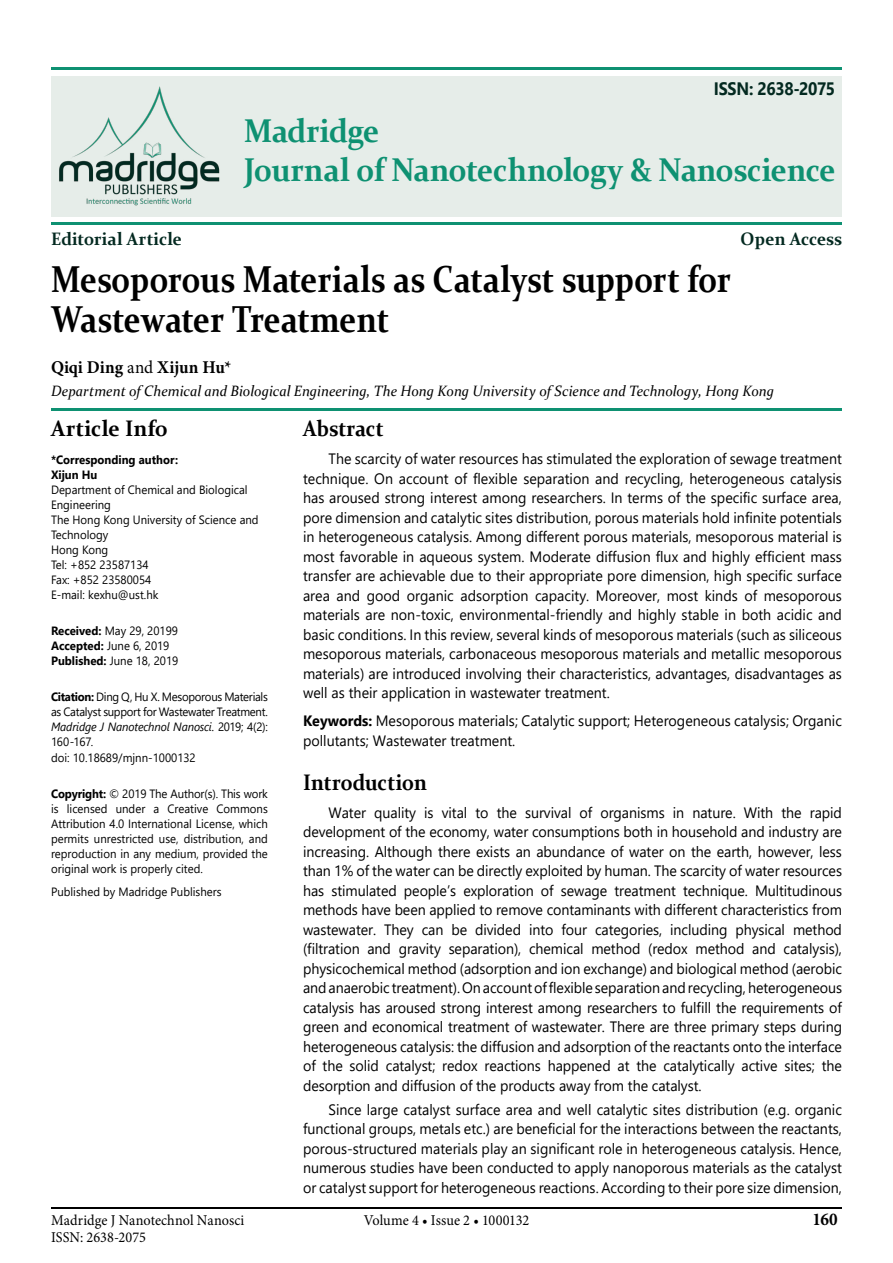
<style>
.page{position:relative;width:893px;height:1263px;background:#fff}
.page>*{position:absolute;margin:0;border:0;box-sizing:border-box;transform-origin:0 0}
.t1{font:700 37.5px/40.5px "Constantia";letter-spacing:-.005em;color:#000;scale:.85 1}
.t2{font:700 33px/39px "Constantia";letter-spacing:-.02em;color:#0e9172;scale:.92 1}
.t3{font:700 22.5px "Constantia";letter-spacing:.005em;color:#000;scale:.9 1}
.t4{font:700 22.5px "Constantia";letter-spacing:.005em;color:#000;scale:.95 1}
.t5{font:700 18px "Constantia";letter-spacing:.005em;color:#032920;scale:.95 1}
.t6{font:700 18px "Minion Pro";color:#000;scale:.95 1}
.t7{font:700 18px "Segoe UI";letter-spacing:-.02em;color:#032920;scale:.9 1}
.t8{font:15px/19.5px "Segoe UI";color:#000;text-align:justify;scale:.95 1}
.t9{font:italic 15px "Constantia";color:#000;scale:.95 1}
.t10{font:15px "Minion Pro";color:#000;scale:.95 1}
.t11{font:12px/15px "Segoe UI";color:#000;scale:.95 1}
.t12{font:12px/15px "Segoe UI";letter-spacing:-.025em;color:#000;scale:.95 1}
.t13{font:700 12px/15px "Segoe UI";color:#000;scale:.95 1}
.s1{font-weight:400}
.s2{font-weight:700}
.s3{font-style:italic}
</style>
<div class="page">
<hr style="left:51px;top:1208px;width:791px;height:1px;background:#000">
<div style="left:51px;top:76px;width:791px;height:140px;background:#e6ede9"></div>
<hr style="left:51px;top:223px;width:791px;height:2px;background:#0e9172">
<hr style="left:51px;top:408px;width:791px;height:2px;background:#0e9172">
<hr style="left:51px;top:68px;width:791px;height:2px;background:#0e9172">
<img style="left:59px;top:86px;width:161px;height:120px">
<p class="t7" style="left:714px;top:71px;width:136px">ISSN: 2638-2075</p>
<h2 class="t2" style="left:244px;top:109px;width:645px">Madridge<br>Journal of Nanotechnology &amp; Nanoscience</h2>
<p class="t5" style="left:51px;top:226px;width:139px">Editorial Article</p>
<p class="t5" style="left:741px;top:226px;width:108px">Open Access</p>
<h1 class="t1" style="left:51px;top:257px;width:801px">Mesoporous Materials as Catalyst support for<br>Wastewater Treatment</h1>
<p class="t6" style="left:51px;top:355px;width:191px">Qiqi Ding <span class="s1">and</span> Xijun Hu*</p>
<p class="t9" style="left:51px;top:380px;width:763px">Department of Chemical and Biological Engineering, The Hong Kong University of Science and Technology, Hong Kong</p>
<h3 class="t4" style="left:51px;top:413px;width:125px">Article Info</h3>
<p class="t13" style="left:51px;top:451px;width:135px">*Corresponding author:<br>Xijun Hu</p>
<p class="t11" style="left:51px;top:481px;width:220px">Department of Chemical and Biological<br>Engineering<br>The Hong Kong University of Science and<br>Technology<br>Hong Kong<br>Tel: +852 23587134<br>Fax: +852 23580054<br>E-mail: kexhu@ust.hk</p>
<p class="t11" style="left:51px;top:622px;width:135px"><span class="s2">Received:</span> May 29, 20199<br><span class="s2">Accepted:</span> June 6, 2019<br><span class="s2">Published:</span> June 18, 2019</p>
<p class="t12" style="left:51px;top:689px;width:230px"><span class="s2">Citation:</span> Ding Q, Hu X. Mesoporous Materials as Catalyst support for Wastewater Treatment.<br><span class="s3">Madridge J Nanotechnol Nanosci.</span> 2019; 4(2):<br>160-167.<br>doi: 10.18689/mjnn-1000132</p>
<p class="t11" style="left:51px;top:785px;width:230px;text-align:justify"><span class="s2">Copyright:</span> © 2019 The Author(s). This work is licensed under a Creative Commons Attribution 4.0 International License, which permits unrestricted use, distribution, and reproduction in any medium, provided the original work is properly cited.</p>
<p class="t11" style="left:51px;top:883px;width:181px">Published by Madridge Publishers</p>
<h3 class="t3" style="left:303px;top:413px;width:91px">Abstract</h3>
<p class="t8" style="left:303px;top:448px;width:569px;text-indent:26px">The scarcity of water resources has stimulated the exploration of sewage treatment technique. On account of flexible separation and recycling, heterogeneous catalysis has aroused strong interest among researchers. In terms of the specific surface area, pore dimension and catalytic sites distribution, porous materials hold infinite potentials in heterogeneous catalysis. Among different porous materials, mesoporous material is most favorable in aqueous system. Moderate diffusion flux and highly efficient mass transfer are achievable due to their appropriate pore dimension, high specific surface area and good organic adsorption capacity. Moreover, most kinds of mesoporous materials are non-toxic, environmental-friendly and highly stable in both acidic and basic conditions. In this review, several kinds of mesoporous materials (such as siliceous mesoporous materials, carbonaceous mesoporous materials and metallic mesoporous materials) are introduced involving their characteristics, advantages, disadvantages as well as their application in wastewater treatment.</p>
<p class="t8" style="left:303px;top:710px;width:569px"><span class="s2">Keywords:</span> Mesoporous materials; Catalytic support; Heterogeneous catalysis; Organic pollutants; Wastewater treatment.</p>
<h3 class="t3" style="left:303px;top:766px;width:139px">Introduction</h3>
<p class="t8" style="left:303px;top:801px;width:569px;text-indent:26px">Water quality is vital to the survival of organisms in nature. With the rapid development of the economy, water consumptions both in household and industry are increasing. Although there exists an abundance of water on the earth, however, less than 1% of the water can be directly exploited by human. The scarcity of water resources has stimulated people’s exploration of sewage treatment technique. Multitudinous methods have been applied to remove contaminants with different characteristics from wastewater. They can be divided into four categories, including physical method (filtration and gravity separation), chemical method (redox method and catalysis), physicochemical method (adsorption and ion exchange) and biological method (aerobic and anaerobic treatment). On account of flexible separation and recycling, heterogeneous catalysis has aroused strong interest among researchers to fulfill the requirements of green and economical treatment of wastewater. There are three primary steps during heterogeneous catalysis: the diffusion and adsorption of the reactants onto the interface of the solid catalyst; redox reactions happened at the catalytically active sites; the desorption and diffusion of the products away from the catalyst.</p>
<p class="t8" style="left:303px;top:1098px;width:569px;text-indent:26px">Since large catalyst surface area and well catalytic sites distribution (e.g. organic functional groups, metals etc.) are beneficial for the interactions between the reactants, porous-structured materials play an significant role in heterogeneous catalysis. Hence, numerous studies have been conducted to apply nanoporous materials as the catalyst or catalyst support for heterogeneous reactions. According to their pore size dimension,</p>
<p class="t10" style="left:51px;top:1210px;width:205px">Madridge J Nanotechnol Nanosci</p>
<p class="t6" style="left:813px;top:1206px;width:28px">160</p>
<p class="t10" style="left:51px;top:1227px;width:101px">ISSN: 2638-2075</p>
<p class="t10" style="left:364px;top:1210px;width:176px">Volume 4 • Issue 2 • 1000132</p>
</div>
